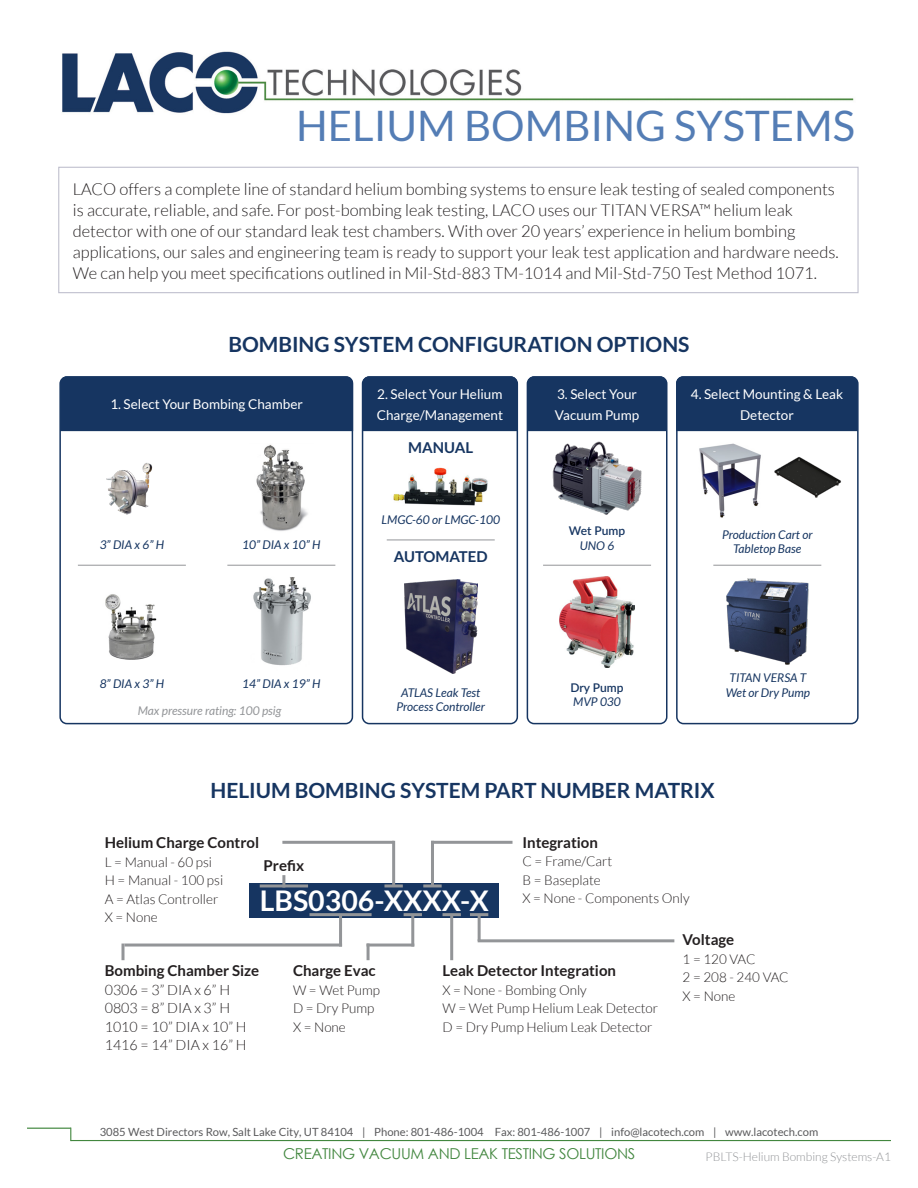
<style>
.page{position:relative;width:918px;height:1188px;background:#fff}
.page>*{position:absolute;margin:0;border:0;box-sizing:border-box;transform-origin:0 0}
.t1{font:42px "Lato";color:#547db5}
.matrix_part{font:700 28.5px "Lato";color:#fff}
.Heading_1{font:700 21px "Lato";color:#163561}
.Body{font:300 16.5px/21px "Lato";color:#231f20}
.matrix_head{font:700 15px "Lato";color:#231f20}
.t2{font:15px "Century Gothic";letter-spacing:-.02em;color:#42873f}
.Heading_1-2{font:700 15px "Lato";color:#163561}
.matrix_body{font:300 14.25px "Lato";color:#231f20}
.matrix_body-2{font:300 13.5px "Lato";color:#231f20}
.Body-2{font:13.5px/21px "Lato";color:#fff}
.t3{font:italic 12px/14.4px "Lato";color:#163561;text-align:center}
.doc_control{font:300 12px "Lato";color:#939598}
.t4{font:italic 12px "Lato";color:#939598}
.t5{font:600 12px "Lato";letter-spacing:-.005em;color:#163561}
.t6{font:11.25px "Lato";color:#59595b}
</style>
<div class="page">
<hr style="left:27px;top:1128px;width:44px;height:1px;background:#42873f">
<svg style="left:70px;top:1128px;width:1px;height:13px"></svg>
<hr style="left:71px;top:1140px;width:820px;height:1px;background:#42873f">
<div style="left:58px;top:167px;width:801px;height:126px;border:1px solid #c0c0ce"></div>
<img style="left:62px;top:51px;width:792px;height:63px">
<div style="left:527px;top:377px;width:138px;height:54px;background:#163561"></div>
<div style="left:527px;top:376px;width:141px;height:348px;border:2px solid #163561;border-radius:7px"></div>
<img style="left:552px;top:441px;width:90px;height:74px">
<img style="left:560px;top:577px;width:75px;height:91px">
<hr style="left:543px;top:565px;width:108px;height:1px;background:#939598">
<div style="left:362px;top:376px;width:156px;height:348px;border:2px solid #163561;border-radius:7px"></div>
<div style="left:363px;top:376px;width:154px;height:55px;background:#163561"></div>
<img style="left:393px;top:467px;width:95px;height:39px">
<img style="left:404px;top:580px;width:73px;height:93px">
<hr style="left:387px;top:540px;width:108px;height:1px;background:#939598">
<div style="left:677px;top:377px;width:179px;height:54px;background:#163561"></div>
<div style="left:676px;top:376px;width:183px;height:348px;border:2px solid #163561;border-radius:7px"></div>
<img style="left:699px;top:443px;width:62px;height:75px">
<img style="left:774px;top:457px;width:67px;height:41px">
<hr style="left:713px;top:565px;width:108px;height:1px;background:#939598">
<img style="left:726px;top:578px;width:83px;height:87px">
<div style="left:59px;top:376px;width:294px;height:348px;border:2px solid #163561;border-radius:7px"></div>
<div style="left:60px;top:376px;width:293px;height:55px;background:#163561"></div>
<img style="left:106px;top:463px;width:47px;height:52px">
<img style="left:105px;top:594px;width:52px;height:65px">
<img style="left:256px;top:445px;width:52px;height:86px">
<img style="left:253px;top:577px;width:58px;height:89px">
<hr style="left:78px;top:565px;width:108px;height:1px;background:#939598">
<hr style="left:227px;top:565px;width:108px;height:1px;background:#939598">
<div style="left:250px;top:883px;width:249px;height:34px;background:#163561"></div>
<hr style="left:411px;top:916px;width:3px;height:31px;background:#939598">
<hr style="left:367px;top:944px;width:3px;height:16px;background:#939598">
<svg style="left:122px;top:944px;width:2px;height:16px"></svg>
<hr style="left:404px;top:913px;width:18px;height:3px;background:#939598">
<hr style="left:478px;top:915px;width:3px;height:26px;background:#939598">
<hr style="left:470px;top:913px;width:18px;height:3px;background:#939598">
<hr style="left:478px;top:939px;width:196px;height:3px;background:#939598">
<hr style="left:367px;top:944px;width:47px;height:3px;background:#939598">
<hr style="left:124px;top:944px;width:218px;height:3px;background:#939598">
<svg style="left:282px;top:875px;width:3px;height:9px"></svg>
<hr style="left:339px;top:914px;width:3px;height:33px;background:#939598">
<hr style="left:260px;top:884px;width:48px;height:3px;background:#939598">
<hr style="left:384px;top:884px;width:19px;height:3px;background:#939598">
<hr style="left:392px;top:841px;width:3px;height:46px;background:#939598">
<hr style="left:282px;top:841px;width:112px;height:3px;background:#939598">
<hr style="left:310px;top:913px;width:62px;height:3px;background:#939598">
<hr style="left:450px;top:915px;width:3px;height:45px;background:#939598">
<hr style="left:443px;top:913px;width:18px;height:3px;background:#939598">
<hr style="left:431px;top:841px;width:3px;height:46px;background:#939598">
<hr style="left:423px;top:884px;width:19px;height:3px;background:#939598">
<hr style="left:431px;top:841px;width:82px;height:3px;background:#939598">
<p class="t1" style="left:296px;top:103px;width:561px">HELIUM BOMBING SYSTEMS</p>
<p class="Body" style="left:73px;top:178px;width:767px">LACO offers a complete line of standard helium bombing systems to ensure leak testing of sealed components is accurate, reliable, and safe. For post-bombing leak testing, LACO uses our TITAN VERSA™ helium leak detector with one of our standard leak test chambers. With over 20 years’ experience in helium bombing applications, our sales and engineering team is ready to support your leak test application and hardware needs.<br>We can help you meet specifications outlined in Mil-Std-883 TM-1014 and Mil-Std-750 Test Method 1071.</p>
<p class="Heading_1" style="left:228px;top:332px;width:463px">BOMBING SYSTEM CONFIGURATION OPTIONS</p>
<p class="Body-2" style="left:557px;top:383px;width:81px">3. Select Your</p>
<p class="Body-2" style="left:555px;top:404px;width:86px">Vacuum Pump</p>
<p class="Body-2" style="left:377px;top:383px;width:128px">2. Select Your Helium<br>Charge/Management</p>
<p class="Body-2" style="left:691px;top:383px;width:154px;text-align:center">4. Select Mounting &amp; Leak<br>Detector</p>
<p class="Body-2" style="left:110px;top:394px;width:194px">1. Select Your Bombing Chamber</p>
<p class="Heading_1-2" style="left:408px;top:439px;width:66px">MANUAL</p>
<p class="t3" style="left:100px;top:538px;width:66px">3” DIA x 6” H</p>
<p class="t3" style="left:242px;top:538px;width:80px">10” DIA x 10” H</p>
<p class="t3" style="left:381px;top:513px;width:120px">LMGC-60 or LMGC-100</p>
<p class="Heading_1-2" style="left:394px;top:548px;width:95px">AUTOMATED</p>
<p class="t5" style="left:569px;top:522px;width:58px">Wet Pump</p>
<p class="t3" style="left:580px;top:539px;width:36px">UNO 6</p>
<p class="t3" style="left:722px;top:528px;width:92px">Production Cart or</p>
<p class="t3" style="left:733px;top:542px;width:70px">Tabletop Base</p>
<p class="t3" style="left:100px;top:677px;width:66px">8” DIA x 3” H</p>
<p class="t4" style="left:138px;top:704px;width:145px">Max pressure rating: 100 psig</p>
<p class="t3" style="left:242px;top:677px;width:80px">14” DIA x 19” H</p>
<p class="t3" style="left:397px;top:685px;width:90px">ATLAS Leak Test<br>Process Controller</p>
<p class="t5" style="left:571px;top:678px;width:55px">Dry Pump</p>
<p class="t3" style="left:573px;top:695px;width:49px">MVP 030</p>
<p class="t3" style="left:730px;top:671px;width:78px">TITAN VERSA T</p>
<p class="t3" style="left:726px;top:686px;width:86px">Wet or Dry Pump</p>
<p class="Heading_1" style="left:211px;top:779px;width:506px">HELIUM BOMBING SYSTEM PART NUMBER MATRIX</p>
<p class="matrix_head" style="left:105px;top:834px;width:156px">Helium Charge Control</p>
<p class="matrix_body-2" style="left:105px;top:855px;width:109px">L = Manual - 60 psi</p>
<p class="matrix_body-2" style="left:105px;top:873px;width:120px">H = Manual - 100 psi</p>
<p class="matrix_body-2" style="left:105px;top:892px;width:115px">A = Atlas Controller</p>
<p class="matrix_body-2" style="left:105px;top:910px;width:54px">X = None</p>
<p class="matrix_head" style="left:264px;top:857px;width:42px">Prefix</p>
<p class="matrix_part" style="left:260px;top:885px;width:231px">LBS0306-XXXX-X</p>
<p class="matrix_head" style="left:523px;top:834px;width:77px">Integration</p>
<p class="matrix_body-2" style="left:523px;top:854px;width:91px">C = Frame/Cart</p>
<p class="matrix_body-2" style="left:523px;top:873px;width:80px">B = Baseplate</p>
<p class="matrix_body-2" style="left:523px;top:891px;width:169px">X = None - Components Only</p>
<p class="matrix_head" style="left:105px;top:962px;width:156px">Bombing Chamber Size</p>
<p class="matrix_body" style="left:105px;top:982px;width:127px">0306 = 3” DIA x 6” H</p>
<p class="matrix_body" style="left:105px;top:1000px;width:127px">0803 = 8” DIA x 3” H</p>
<p class="matrix_body" style="left:105px;top:1019px;width:143px">1010 = 10” DIA x 10” H</p>
<p class="matrix_body" style="left:105px;top:1038px;width:143px">1416 = 14” DIA x 16” H</p>
<p class="matrix_head" style="left:293px;top:962px;width:84px">Charge Evac</p>
<p class="matrix_body-2" style="left:293px;top:983px;width:89px">W = Wet Pump</p>
<p class="matrix_body-2" style="left:293px;top:1001px;width:83px">D = Dry Pump</p>
<p class="matrix_body-2" style="left:293px;top:1020px;width:54px">X = None</p>
<p class="matrix_head" style="left:443px;top:962px;width:175px">Leak Detector Integration</p>
<p class="matrix_body-2" style="left:443px;top:983px;width:146px">X = None - Bombing Only</p>
<p class="matrix_body-2" style="left:443px;top:1001px;width:217px">W = Wet Pump Helium Leak Detector</p>
<p class="matrix_body-2" style="left:443px;top:1020px;width:212px">D = Dry Pump Helium Leak Detector</p>
<p class="matrix_head" style="left:683px;top:931px;width:53px">Voltage</p>
<p class="matrix_body-2" style="left:683px;top:952px;width:75px">1 = 120 VAC</p>
<p class="matrix_body-2" style="left:683px;top:970px;width:108px">2 = 208 - 240 VAC</p>
<p class="matrix_body-2" style="left:683px;top:989px;width:54px">X = None</p>
<p class="t6" style="left:100px;top:1126px;width:720px">3085 West Directors Row, Salt Lake City, UT 84104 | Phone: 801-486-1004 Fax: 801-486-1007 | info@lacotech.com | www.lacotech.com</p>
<p class="t2" style="left:283px;top:1143px;width:354px">CREATING VACUUM AND LEAK TESTING SOLUTIONS</p>
<p class="doc_control" style="left:706px;top:1150px;width:187px">PBLTS-Helium Bombing Systems-A1</p>
</div>
